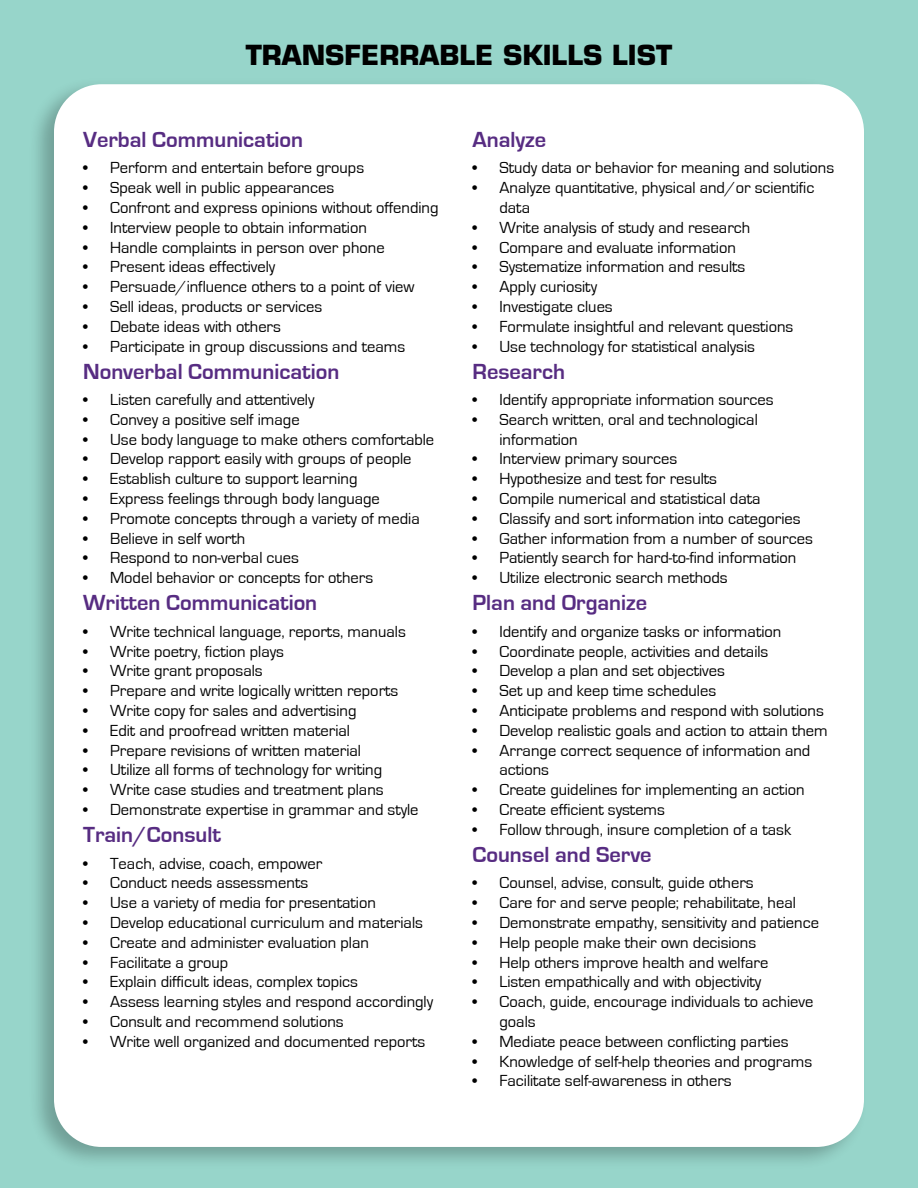
<style>
.page{position:relative;width:918px;height:1188px;background:#97d5ca}
.page>*{position:absolute;margin:0;border:0;box-sizing:border-box;transform-origin:0 0}
.t1{font:700 27px "Eurostile";color:#000}
.t2{font:700 22.5px "Eurostile";color:#572c82}
.t3{font:16.5px/19.8px "Eurostile";color:#000}
</style>
<div class="page">
<div style="left:28px;top:77px;width:840px;height:1093px;background:#000;opacity:.25"></div>
<div style="left:54px;top:84px;width:810px;height:1063px;background:#fff;border-radius:48px"></div>
<h1 class="t1" style="left:246px;top:38px;width:428px">TRANSFERRABLE SKILLS LIST</h1>
<h2 class="t2" style="left:83px;top:127px;width:222px">Verbal Communication</h2>
<p class="t3" style="left:83px;top:158px;width:282px">• Perform and entertain before groups</p>
<p class="t3" style="left:83px;top:178px;width:253px">• Speak well in public appearances</p>
<p class="t3" style="left:83px;top:198px;width:357px">• Confront and express opinions without offending</p>
<p class="t3" style="left:83px;top:218px;width:285px">• Interview people to obtain information</p>
<p class="t3" style="left:83px;top:238px;width:303px">• Handle complaints in person over phone</p>
<p class="t3" style="left:83px;top:257px;width:194px">• Present ideas effectively</p>
<p class="t3" style="left:83px;top:277px;width:333px">• Persuade/influence others to a point of view</p>
<p class="t3" style="left:83px;top:297px;width:241px">• Sell ideas, products or services</p>
<p class="t3" style="left:83px;top:317px;width:199px">• Debate ideas with others</p>
<p class="t3" style="left:83px;top:337px;width:324px">• Participate in group discussions and teams</p>
<h2 class="t2" style="left:83px;top:359px;width:258px">Nonverbal Communication</h2>
<p class="t3" style="left:83px;top:390px;width:233px">• Listen carefully and attentively</p>
<p class="t3" style="left:83px;top:410px;width:218px">• Convey a positive self image</p>
<p class="t3" style="left:83px;top:430px;width:353px">• Use body language to make others comfortable</p>
<p class="t3" style="left:83px;top:449px;width:330px">• Develop rapport easily with groups of people</p>
<p class="t3" style="left:83px;top:469px;width:276px">• Establish culture to support learning</p>
<p class="t3" style="left:83px;top:489px;width:298px">• Express feelings through body language</p>
<p class="t3" style="left:83px;top:509px;width:338px">• Promote concepts through a variety of media</p>
<p class="t3" style="left:83px;top:529px;width:164px">• Believe in self worth</p>
<p class="t3" style="left:83px;top:548px;width:217px">• Respond to non-verbal cues</p>
<p class="t3" style="left:83px;top:568px;width:292px">• Model behavior or concepts for others</p>
<h2 class="t2" style="left:83px;top:591px;width:236px">Written Communication</h2>
<p class="t3" style="left:83px;top:622px;width:324px">• Write technical language, reports, manuals</p>
<p class="t3" style="left:83px;top:642px;width:202px">• Write poetry, fiction plays</p>
<p class="t3" style="left:83px;top:661px;width:181px">• Write grant proposals</p>
<p class="t3" style="left:83px;top:681px;width:317px">• Prepare and write logically written reports</p>
<p class="t3" style="left:83px;top:701px;width:275px">• Write copy for sales and advertising</p>
<p class="t3" style="left:83px;top:721px;width:268px">• Edit and proofread written material</p>
<p class="t3" style="left:83px;top:741px;width:279px">• Prepare revisions of written material</p>
<p class="t3" style="left:83px;top:760px;width:300px">• Utilize all forms of technology for writing</p>
<p class="t3" style="left:83px;top:780px;width:302px">• Write case studies and treatment plans</p>
<p class="t3" style="left:83px;top:800px;width:337px">• Demonstrate expertise in grammar and style</p>
<h2 class="t2" style="left:83px;top:822px;width:139px">Train/Consult</h2>
<p class="t3" style="left:83px;top:854px;width:241px">• Teach, advise, coach, empower</p>
<p class="t3" style="left:83px;top:873px;width:227px">• Conduct needs assessments</p>
<p class="t3" style="left:83px;top:893px;width:294px">• Use a variety of media for presentation</p>
<p class="t3" style="left:83px;top:913px;width:341px">• Develop educational curriculum and materials</p>
<p class="t3" style="left:83px;top:933px;width:287px">• Create and administer evaluation plan</p>
<p class="t3" style="left:83px;top:953px;width:147px">• Facilitate a group</p>
<p class="t3" style="left:83px;top:972px;width:276px">• Explain difficult ideas, complex topics</p>
<p class="t3" style="left:83px;top:992px;width:351px">• Assess learning styles and respond accordingly</p>
<p class="t3" style="left:83px;top:1012px;width:262px">• Consult and recommend solutions</p>
<p class="t3" style="left:83px;top:1032px;width:344px">• Write well organized and documented reports</p>
<h2 class="t2" style="left:472px;top:127px;width:75px">Analyze</h2>
<p class="t3" style="left:472px;top:158px;width:363px">• Study data or behavior for meaning and solutions</p>
<p class="t3" style="left:499px;top:178px;width:316px;text-indent:-27px">• Analyze quantitative, physical and/or scientific data</p>
<p class="t3" style="left:472px;top:218px;width:279px">• Write analysis of study and research</p>
<p class="t3" style="left:472px;top:238px;width:265px">• Compare and evaluate information</p>
<p class="t3" style="left:472px;top:257px;width:274px">• Systematize information and results</p>
<p class="t3" style="left:472px;top:277px;width:126px">• Apply curiosity</p>
<p class="t3" style="left:472px;top:297px;width:142px">• Investigate clues</p>
<p class="t3" style="left:472px;top:317px;width:322px">• Formulate insightful and relevant questions</p>
<p class="t3" style="left:472px;top:337px;width:284px">• Use technology for statistical analysis</p>
<h2 class="t2" style="left:472px;top:359px;width:94px">Research</h2>
<p class="t3" style="left:472px;top:390px;width:303px">• Identify appropriate information sources</p>
<p class="t3" style="left:499px;top:410px;width:260px;text-indent:-27px">• Search written, oral and technological information</p>
<p class="t3" style="left:472px;top:449px;width:206px">• Interview primary sources</p>
<p class="t3" style="left:472px;top:469px;width:246px">• Hypothesize and test for results</p>
<p class="t3" style="left:472px;top:489px;width:290px">• Compile numerical and statistical data</p>
<p class="t3" style="left:472px;top:509px;width:330px">• Classify and sort information into categories</p>
<p class="t3" style="left:472px;top:529px;width:342px">• Gather information from a number of sources</p>
<p class="t3" style="left:472px;top:548px;width:325px">• Patiently search for hard-to-find information</p>
<p class="t3" style="left:472px;top:568px;width:257px">• Utilize electronic search methods</p>
<h2 class="t2" style="left:472px;top:591px;width:176px">Plan and Organize</h2>
<p class="t3" style="left:472px;top:622px;width:310px">• Identify and organize tasks or information</p>
<p class="t3" style="left:472px;top:642px;width:297px">• Coordinate people, activities and details</p>
<p class="t3" style="left:472px;top:661px;width:254px">• Develop a plan and set objectives</p>
<p class="t3" style="left:472px;top:681px;width:245px">• Set up and keep time schedules</p>
<p class="t3" style="left:472px;top:701px;width:353px">• Anticipate problems and respond with solutions</p>
<p class="t3" style="left:472px;top:721px;width:357px">• Develop realistic goals and action to attain them</p>
<p class="t3" style="left:499px;top:741px;width:312px;text-indent:-27px">• Arrange correct sequence of information and actions</p>
<p class="t3" style="left:472px;top:780px;width:334px">• Create guidelines for implementing an action</p>
<p class="t3" style="left:472px;top:800px;width:194px">• Create efficient systems</p>
<p class="t3" style="left:472px;top:820px;width:320px">• Follow through, insure completion of a task</p>
<h2 class="t2" style="left:472px;top:842px;width:181px">Counsel and Serve</h2>
<p class="t3" style="left:472px;top:873px;width:283px">• Counsel, advise, consult, guide others</p>
<p class="t3" style="left:472px;top:893px;width:325px">• Care for and serve people; rehabilitate, heal</p>
<p class="t3" style="left:472px;top:913px;width:348px">• Demonstrate empathy, sensitivity and patience</p>
<p class="t3" style="left:472px;top:933px;width:285px">• Help people make their own decisions</p>
<p class="t3" style="left:472px;top:953px;width:297px">• Help others improve health and welfare</p>
<p class="t3" style="left:472px;top:972px;width:290px">• Listen empathically and with objectivity</p>
<p class="t3" style="left:499px;top:992px;width:315px;text-indent:-27px">• Coach, guide, encourage individuals to achieve goals</p>
<p class="t3" style="left:472px;top:1032px;width:317px">• Mediate peace between conflicting parties</p>
<p class="t3" style="left:472px;top:1052px;width:341px">• Knowledge of self-help theories and programs</p>
<p class="t3" style="left:472px;top:1071px;width:261px">• Facilitate self-awareness in others</p>
</div>
